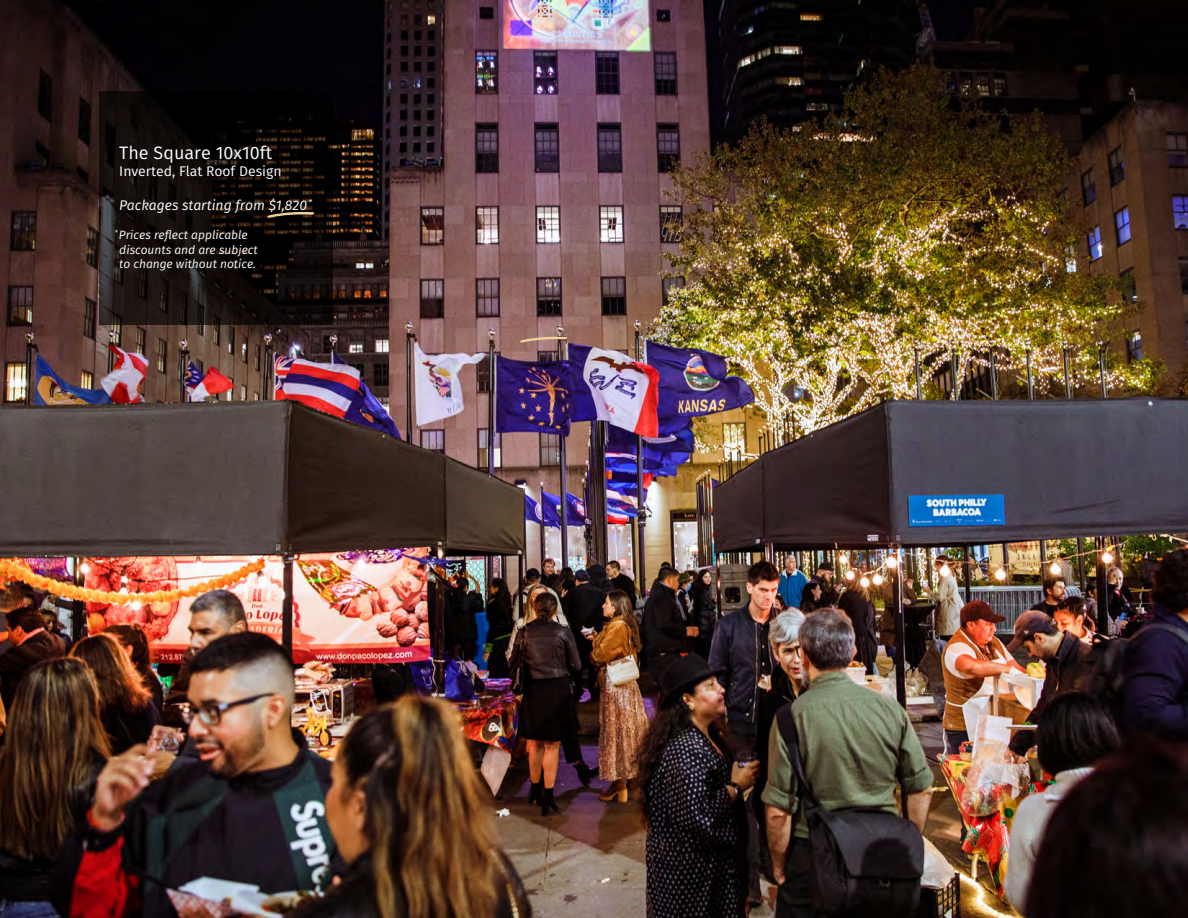
<style>
.page{position:relative;width:1188px;height:918px;background:#fff}
.page>*{position:absolute;margin:0;border:0;box-sizing:border-box;transform-origin:0 0}
.t1{font:18px "Fira Sans";color:#fff}
.t2{font:italic 13.95px "Fira Sans";color:#fff}
.t3{font:13.95px "Fira Sans";color:#fff}
.t4{font:italic 12px/14.4px "Fira Sans";color:#fff}
</style>
<div class="page">
<img style="left:0;top:0;width:1188px;height:918px">
<svg style="left:520px;top:336px;width:47px;height:7px"></svg>
<svg style="left:99px;top:92px;width:233px;height:233px;background:#100b09"></svg>
<svg style="left:267px;top:211px;width:48px;height:7px"></svg>
<h1 class="t1" style="left:119px;top:140px;width:154px">The Square 10x10ft</h1>
<p class="t3" style="left:119px;top:161px;width:164px">Inverted, Flat Roof Design</p>
<p class="t2" style="left:119px;top:195px;width:194px">Packages starting from $1,820 <sup>*</sup></p>
<p class="t4" style="left:119px;top:228px;width:140px;text-indent:-4px"><sup>*</sup> Prices reflect applicable discounts and are subject to change without notice.</p>
</div>
